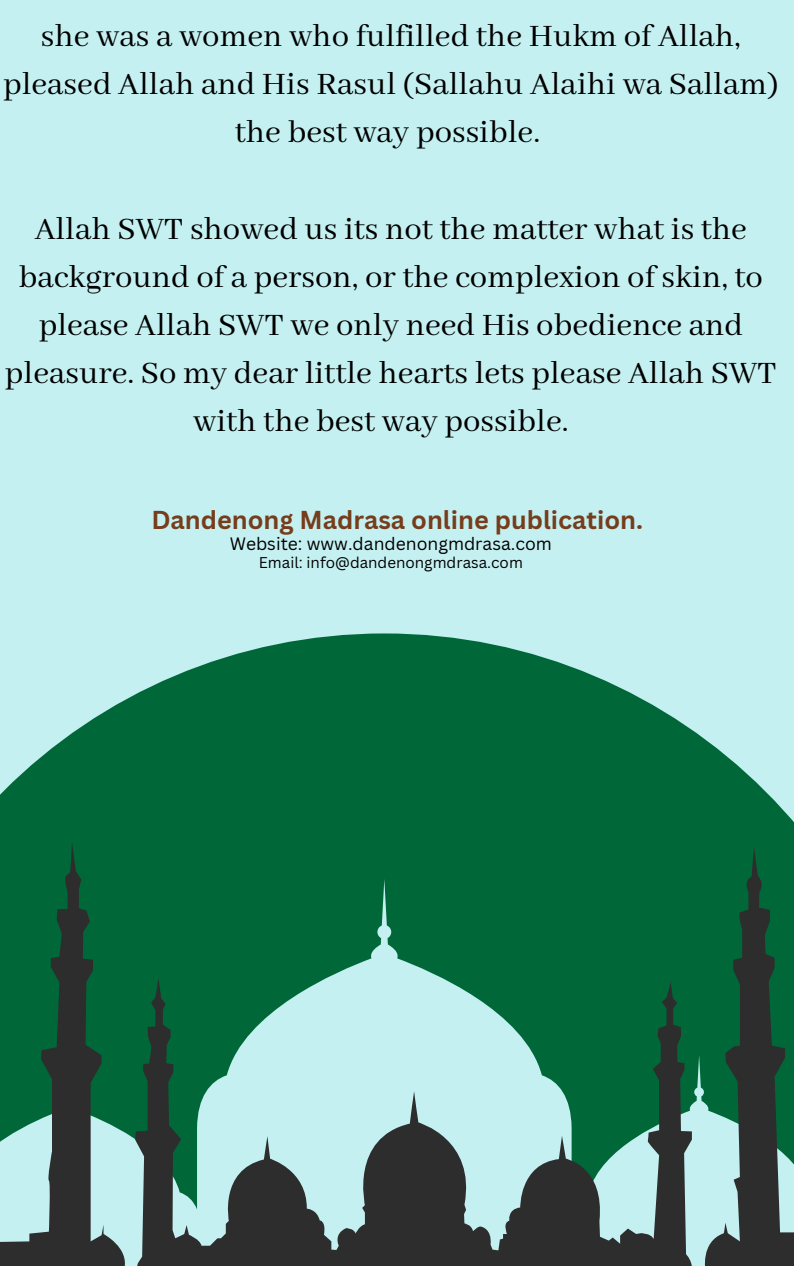
<style>
.page{position:relative;width:794px;height:1266px;background:#fff}
.page>*{position:absolute;margin:0;border:0;box-sizing:border-box;transform-origin:0 0}
.t1{font:34.72px/48.2px "Abhaya Libre";color:#000;text-align:center}
.t2{font:700 25.2px "Canva Sans";color:#763d1c}
.t3{font:17.48px "Canva Sans";color:#000}
.t4{font:15.15px "Canva Sans";color:#000}
</style>
<div class="page">
<div style="left:0;top:0;width:793px;height:1266px;background:#c4f0f1"></div>
<svg style="left:0;top:633px;width:793px;height:208px;fill:#006838"></svg>
<svg style="left:0;top:841px;width:793px;height:425px"></svg>
<p class="t1" style="left:3px;top:13px;width:776px">she was a women who fulfilled the Hukm of Allah, pleased Allah and His Rasul (Sallahu Alaihi wa Sallam) the best way possible.</p>
<p class="t1" style="left:5px;top:206px;width:772px">Allah SWT showed us its not the matter what is the background of a person, or the complexion of skin, to please Allah SWT we only need His obedience and pleasure. So my dear little hearts lets please Allah SWT with the best way possible.</p>
<p class="t2" style="left:151px;top:502px;width:493px">Dandenong Madrasa online publication.</p>
<p class="t3" style="left:229px;top:531px;width:323px">Website: www.dandenongmdrasa.com</p>
<p class="t4" style="left:259px;top:552px;width:265px">Email: info@dandenongmdrasa.com</p>
</div>
